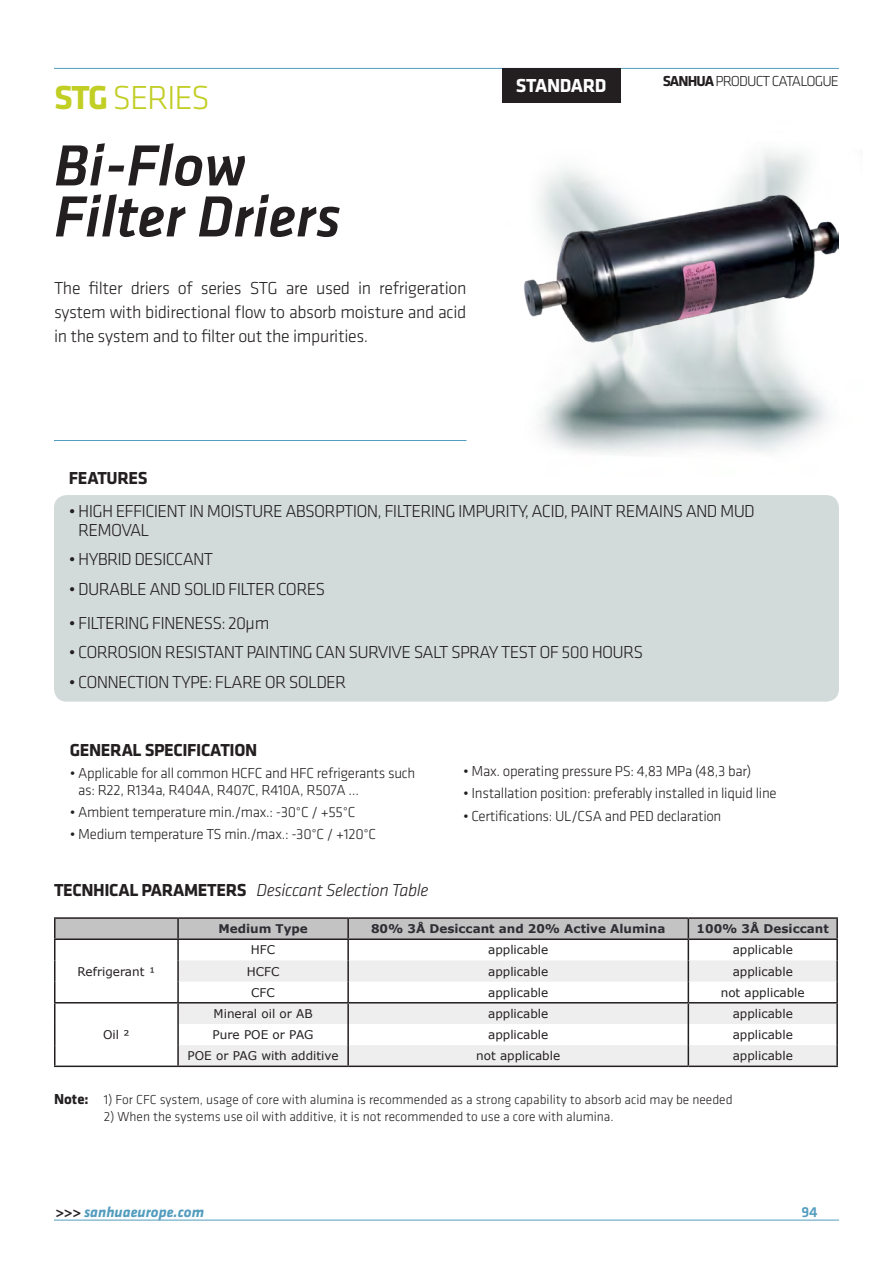
<style>
.page{position:relative;width:893px;height:1263px;background:#fff}
.page>*{position:absolute;margin:0;border:0;box-sizing:border-box;transform-origin:0 0}
.t1{font:italic 500 60px "Klavika";color:#231f20}
.t2{font:300 34.5px "Klavika";letter-spacing:-.04em;color:#c1ce23}
.t3{font:700 19.5px "Klavika";letter-spacing:-.02em;color:#fff}
.t4{font:300 18px/24px "Klavika";letter-spacing:-.04em;color:#231f20;text-align:justify}
.t5{font:italic 300 18px "Klavika";letter-spacing:-.02em;color:#231f20}
.t6{font:700 18px "Klavika";letter-spacing:-.02em;color:#231f20}
.t7{font:300 15px/16.5px "Klavika";letter-spacing:-.02em;color:#231f20}
.t8{font:300 15px "Klavika";letter-spacing:-.06em;color:#231f20}
.t9{font:italic 700 15px "Klavika";color:#529cbe}
.t10{font:700 15px "Klavika";color:#231f20}
.t11{font:500 15px "Klavika";color:#529cbe}
.t12{font:300 13.5px "Klavika";color:#231f20}
.sanhua{font:12px "Verdana";color:#231f20}
.t13{font:700 12px "Verdana";color:#2f2e34}
.s1{font-weight:700}
.s2{font-weight:700;font-style:normal}
.s3{font-style:normal;color:#231f20}
</style>
<div class="page">
<hr style="left:54px;top:1220px;width:785px;height:1px;background:#529cbe">
<hr style="left:54px;top:68px;width:785px;height:1px;background:#529cbe">
<div style="left:502px;top:68px;width:119px;height:35px;background:#231f20"></div>
<hr style="left:54px;top:440px;width:412px;height:1px;background:#529cbe">
<img style="left:539px;top:150px;width:290px;height:305px">
<img style="left:524px;top:194px;width:315px;height:149px">
<div style="left:54px;top:495px;width:785px;height:207px;background:#d3dbda;border-radius:13px"></div>
<hr style="left:688px;top:917px;width:150px;height:2px;background:#231f20">
<svg style="left:54px;top:918px;width:784px;height:147px"></svg>
<hr style="left:836px;top:1045px;width:2px;height:20px;background:#231f20">
<hr style="left:54px;top:940px;width:2px;height:20px;background:#231f20">
<hr style="left:54px;top:960px;width:2px;height:21px;background:#231f20">
<hr style="left:54px;top:981px;width:2px;height:21px;background:#231f20">
<hr style="left:54px;top:1003px;width:2px;height:21px;background:#231f20">
<hr style="left:54px;top:1024px;width:2px;height:21px;background:#231f20">
<hr style="left:54px;top:1045px;width:2px;height:20px;background:#231f20">
<hr style="left:54px;top:917px;width:124px;height:2px;background:#231f20">
<hr style="left:178px;top:917px;width:170px;height:2px;background:#231f20">
<hr style="left:348px;top:917px;width:340px;height:2px;background:#231f20">
<hr style="left:54px;top:938px;width:124px;height:2px;background:#231f20">
<hr style="left:178px;top:938px;width:170px;height:2px;background:#231f20">
<hr style="left:348px;top:938px;width:340px;height:2px;background:#231f20">
<hr style="left:54px;top:1002px;width:124px;height:1px;background:#231f20">
<hr style="left:54px;top:1065px;width:124px;height:2px;background:#231f20">
<hr style="left:178px;top:1002px;width:170px;height:1px;background:#231f20">
<hr style="left:348px;top:1002px;width:340px;height:1px;background:#231f20">
<hr style="left:688px;top:1002px;width:150px;height:1px;background:#231f20">
<hr style="left:178px;top:1065px;width:170px;height:2px;background:#231f20">
<hr style="left:348px;top:1065px;width:340px;height:2px;background:#231f20">
<hr style="left:688px;top:1065px;width:150px;height:2px;background:#231f20">
<p class="t2" style="left:54px;top:79px;width:157px"><span class="s1">STG</span> SERIES</p>
<p class="t1" style="left:54px;top:133px;width:194px">Bi-Flow</p>
<p class="t1" style="left:54px;top:184px;width:288px">Filter Driers</p>
<p class="t4" style="left:54px;top:276px;width:414px">The filter driers of series STG are used in refrigeration system with bidirectional flow to absorb moisture and acid in the system and to filter out the impurities.</p>
<p class="t3" style="left:516px;top:74px;width:92px">STANDARD</p>
<p class="t8" style="left:663px;top:73px;width:178px"><span class="s1">SANHUA</span> PRODUCT CATALOGUE</p>
<p class="t6" style="left:69px;top:469px;width:80px">FEATURES</p>
<p class="t4" style="left:78px;top:501px;width:678px;line-height:19.5px;text-indent:-9px">• HIGH EFFICIENT IN MOISTURE ABSORPTION, FILTERING IMPURITY, ACID, PAINT REMAINS AND MUD<br>REMOVAL</p>
<p class="t4" style="left:69px;top:548px;width:146px">• HYBRID DESICCANT</p>
<p class="t4" style="left:69px;top:577px;width:258px">• DURABLE AND SOLID FILTER CORES</p>
<p class="t4" style="left:69px;top:611px;width:202px">• FILTERING FINENESS: 20μ m</p>
<p class="t4" style="left:69px;top:641px;width:576px">• CORROSION RESISTANT PAINTING CAN SURVIVE SALT SPRAY TEST OF 500 HOURS</p>
<p class="t4" style="left:69px;top:670px;width:279px">• CONNECTION TYPE: FLARE OR SOLDER</p>
<p class="t6" style="left:70px;top:740px;width:189px">GENERAL SPECIFICATION</p>
<p class="t7" style="left:78px;top:765px;width:339px;text-indent:-8px">• Applicable for all common HCFC and HFC refrigerants such as: R22, R134a, R404A, R407C, R410A, R507A …</p>
<p class="t7" style="left:70px;top:804px;width:287px">• Ambient temperature min./max.: -30°C / +55°C</p>
<p class="t7" style="left:70px;top:826px;width:308px">• Medium temperature TS min./max.: -30°C / +120°C</p>
<p class="t5" style="left:54px;top:880px;width:376px"><span class="s2">TECNHICAL PARAMETERS</span> Desiccant Selection Table</p>
<p class="t7" style="left:463px;top:763px;width:290px">• Max. operating pressure PS: 4,83 MPa (48,3 bar)</p>
<p class="t7" style="left:463px;top:785px;width:315px">• Installation position: preferably installed in liquid line</p>
<p class="t7" style="left:463px;top:808px;width:260px">• Certifications: UL/CSA and PED declaration</p>
<p class="sanhua" style="left:78px;top:963px;width:79px">Refrigerant ¹</p>
<p class="sanhua" style="left:103px;top:1027px;width:28px">Oil ²</p>
<p class="t13" style="left:218px;top:921px;width:91px">Medium Type</p>
<p class="t13" style="left:371px;top:921px;width:296px">80% 3Å Desiccant and 20% Active Alumina</p>
<p class="t13" style="left:697px;top:921px;width:134px">100% 3Å Desiccant</p>
<p class="sanhua" style="left:251px;top:942px;width:26px">HFC</p>
<p class="sanhua" style="left:488px;top:942px;width:62px">applicable</p>
<p class="sanhua" style="left:733px;top:942px;width:62px">applicable</p>
<p class="sanhua" style="left:247px;top:963px;width:34px">HCFC</p>
<p class="sanhua" style="left:488px;top:963px;width:62px">applicable</p>
<p class="sanhua" style="left:733px;top:963px;width:62px">applicable</p>
<p class="sanhua" style="left:251px;top:985px;width:25px">CFC</p>
<p class="sanhua" style="left:488px;top:985px;width:62px">applicable</p>
<p class="sanhua" style="left:721px;top:985px;width:85px">not applicable</p>
<p class="sanhua" style="left:214px;top:1006px;width:100px">Mineral oil or AB</p>
<p class="sanhua" style="left:488px;top:1006px;width:62px">applicable</p>
<p class="sanhua" style="left:733px;top:1006px;width:62px">applicable</p>
<p class="sanhua" style="left:213px;top:1027px;width:102px">Pure POE or PAG</p>
<p class="sanhua" style="left:488px;top:1027px;width:62px">applicable</p>
<p class="sanhua" style="left:733px;top:1027px;width:62px">applicable</p>
<p class="sanhua" style="left:188px;top:1048px;width:153px">POE or PAG with additive</p>
<p class="sanhua" style="left:476px;top:1048px;width:85px">not applicable</p>
<p class="sanhua" style="left:733px;top:1048px;width:62px">applicable</p>
<p class="t10" style="left:54px;top:1091px;width:36px">Note:</p>
<p class="t12" style="left:104px;top:1092px;width:630px">1) For CFC system, usage of core with alumina is recommended as a strong capability to absorb acid may be needed</p>
<p class="t12" style="left:104px;top:1109px;width:511px">2) When the systems use oil with additive, it is not recommended to use a core with alumina.</p>
<p class="t9" style="left:55px;top:1204px;width:150px"><span class="s3">&gt;&gt;&gt;</span> sanhuaeurope.com</p>
<p class="t11" style="left:801px;top:1204px;width:18px">94</p>
</div>
